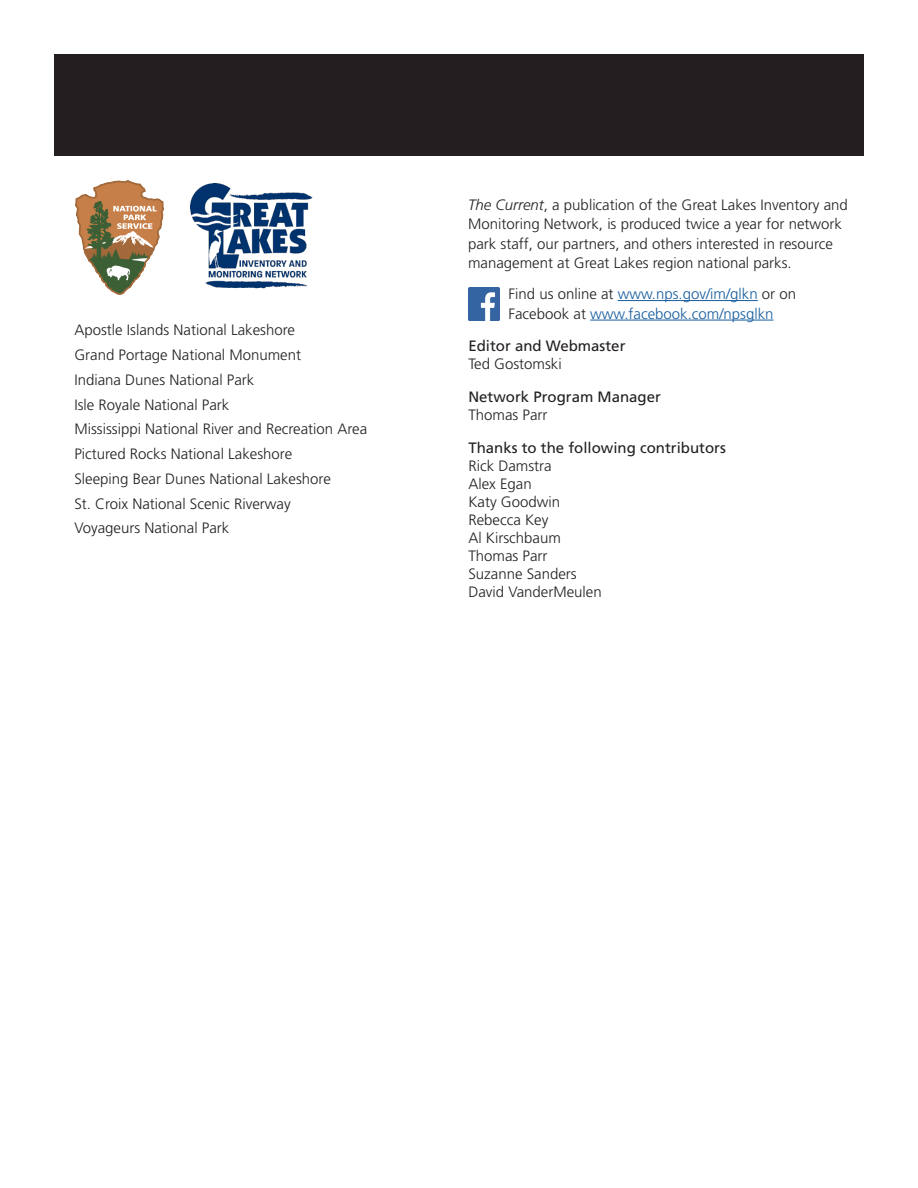
<style>
.page{position:relative;width:918px;height:1188px;background:#fff}
.page>*{position:absolute;margin:0;border:0;box-sizing:border-box;transform-origin:0 0}
.Back_Page_Matter{font:300 15px/24.8px "Frutiger LT Std";color:#231f20}
.t1{font:15px "Frutiger LT Std";color:#231f20}
.Back_Page_Matter-2{font:300 15px/19.5px "Frutiger LT Std";color:#175d9e}
.s1{font-style:italic}
.s2{color:#231f20}
</style>
<div class="page">
<div style="left:54px;top:54px;width:810px;height:101px;background:#231f20"></div>
<img style="left:75px;top:180px;width:89px;height:115px">
<img style="left:190px;top:183px;width:123px;height:106px">
<hr style="left:618px;top:300px;width:140px;height:1px;background:#175d9e">
<hr style="left:590px;top:320px;width:184px;height:1px;background:#175d9e">
<img style="left:468px;top:288px;width:32px;height:32px">
<p class="Back_Page_Matter" style="left:74px;top:318px;width:294px">Apostle Islands National Lakeshore<br>Grand Portage National Monument<br>Indiana Dunes National Park<br>Isle Royale National Park<br>Mississippi National River and Recreation Area Pictured Rocks National Lakeshore<br>Sleeping Bear Dunes National Lakeshore<br>St. Croix National Scenic Riverway<br>Voyageurs National Park</p>
<p class="Back_Page_Matter" style="left:468px;top:195px;width:381px;line-height:19.5px"><span class="s1">The Current</span>, a publication of the Great Lakes Inventory and Monitoring Network, is produced twice a year for network park staff, our partners, and others interested in resource management at Great Lakes region national parks.</p>
<p class="Back_Page_Matter-2" style="left:508px;top:284px;width:289px"><span class="s2">Find us online at</span> www.nps.gov/im/glkn <span class="s2">or on<br>Facebook at</span> www.facebook.com/npsglkn</p>
<p class="t1" style="left:468px;top:337px;width:159px">Editor and Webmaster</p>
<p class="Back_Page_Matter" style="left:468px;top:352px;width:95px">Ted Gostomski</p>
<p class="t1" style="left:468px;top:388px;width:194px">Network Program Manager</p>
<p class="Back_Page_Matter" style="left:468px;top:403px;width:81px">Thomas Parr</p>
<p class="t1" style="left:468px;top:439px;width:259px">Thanks to the following contributors</p>
<p class="Back_Page_Matter" style="left:468px;top:454px;width:85px">Rick Damstra</p>
<p class="Back_Page_Matter" style="left:468px;top:472px;width:65px">Alex Egan</p>
<p class="Back_Page_Matter" style="left:468px;top:490px;width:93px">Katy Goodwin</p>
<p class="Back_Page_Matter" style="left:468px;top:508px;width:81px">Rebecca Key</p>
<p class="Back_Page_Matter" style="left:468px;top:526px;width:94px">Al Kirschbaum</p>
<p class="Back_Page_Matter" style="left:468px;top:544px;width:81px">Thomas Parr</p>
<p class="Back_Page_Matter" style="left:468px;top:562px;width:110px">Suzanne Sanders</p>
<p class="Back_Page_Matter" style="left:468px;top:580px;width:135px">David VanderMeulen</p>
</div>
